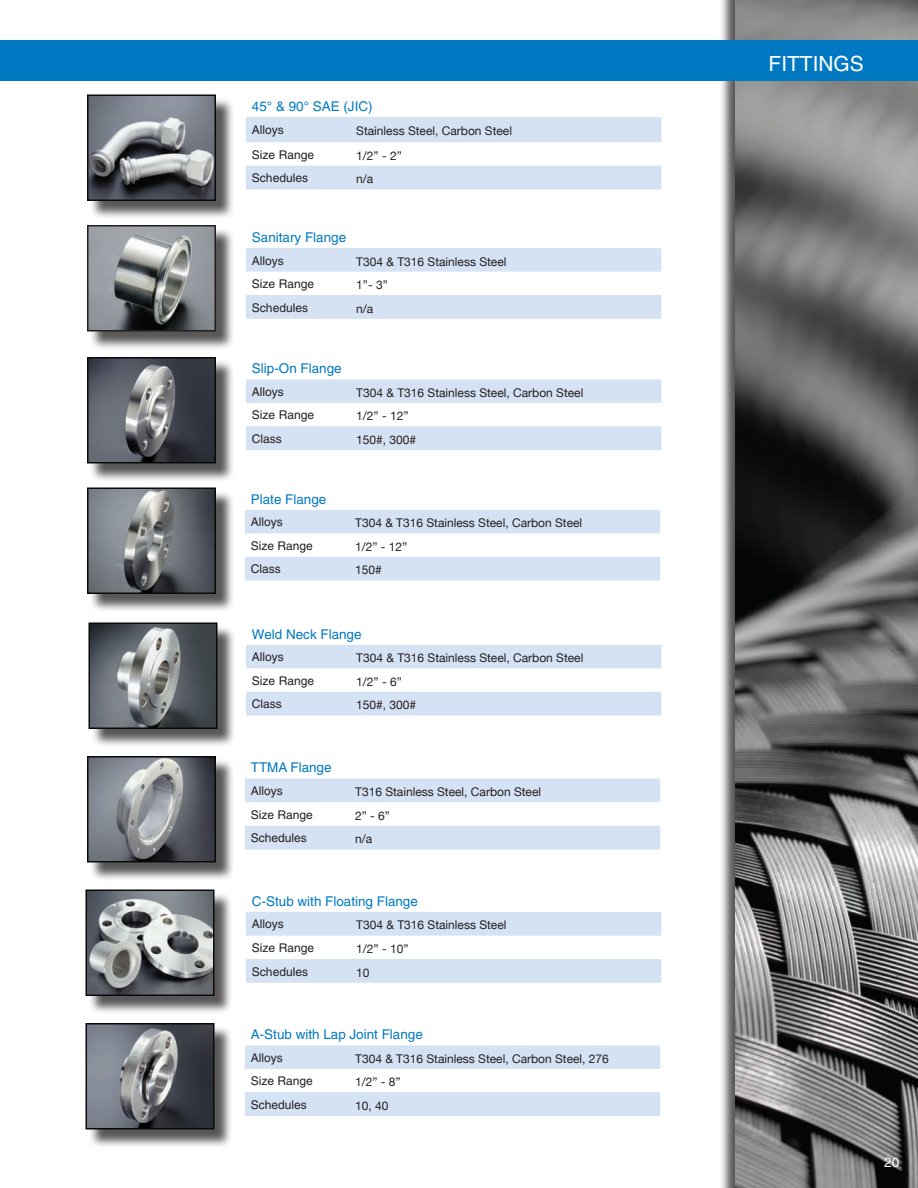
<style>
.page{position:relative;width:918px;height:1188px;background:#fff}
.page>*{position:absolute;margin:0;border:0;box-sizing:border-box;transform-origin:0 0}
.t1{font:20.85px "Helvetica";color:#fff}
.t2{font:13.5px "Helvetica";color:#0079c2}
.t3{font:13.5px "Helvetica";color:#fff}
.t4{font:12px "Helvetica Neue";color:#231f20}
.t5{font:12px "Helvetica";color:#231f20}
.s1{font-family:"Helvetica Neue"}
</style>
<div class="page">
<div style="left:719px;top:0;width:199px;height:1188px;background:#231f20;opacity:.75"></div>
<img style="left:735px;top:0;width:183px;height:1188px">
<div style="left:0;top:40px;width:918px;height:41px;background:#0079c2"></div>
<div style="left:89px;top:97px;width:146px;height:123px;background:#231f20;opacity:.75"></div>
<img style="left:89px;top:96px;width:125px;height:103px">
<div style="left:87px;top:94px;width:129px;height:107px;border:1px solid #090b0a"></div>
<div style="left:89px;top:227px;width:146px;height:123px;background:#231f20;opacity:.75"></div>
<img style="left:89px;top:227px;width:125px;height:102px">
<div style="left:87px;top:225px;width:129px;height:106px;border:1px solid #231f20"></div>
<div style="left:89px;top:359px;width:146px;height:123px;background:#231f20;opacity:.75"></div>
<img style="left:89px;top:359px;width:125px;height:102px">
<div style="left:87px;top:357px;width:129px;height:106px;border:1px solid #090b0a"></div>
<div style="left:89px;top:490px;width:146px;height:123px;background:#231f20;opacity:.75"></div>
<img style="left:89px;top:489px;width:125px;height:103px">
<div style="left:87px;top:487px;width:129px;height:107px;border:1px solid #090b0a"></div>
<div style="left:91px;top:625px;width:145px;height:123px;background:#231f20;opacity:.75"></div>
<img style="left:90px;top:624px;width:125px;height:103px">
<div style="left:88px;top:622px;width:129px;height:107px;border:1px solid #090b0a"></div>
<div style="left:89px;top:758px;width:146px;height:123px;background:#231f20;opacity:.75"></div>
<img style="left:89px;top:758px;width:125px;height:102px">
<div style="left:87px;top:756px;width:129px;height:106px;border:1px solid #090b0a"></div>
<div style="left:88px;top:892px;width:145px;height:123px;background:#231f20;opacity:.75"></div>
<img style="left:88px;top:892px;width:124px;height:102px">
<div style="left:86px;top:890px;width:128px;height:106px;border:1px solid #090b0a"></div>
<div style="left:88px;top:1025px;width:145px;height:123px;background:#231f20;opacity:.75"></div>
<img style="left:88px;top:1025px;width:124px;height:102px">
<div style="left:86px;top:1023px;width:128px;height:106px;border:1px solid #090b0a"></div>
<svg style="left:246px;top:117px;width:415px;height:72px"></svg>
<svg style="left:246px;top:248px;width:415px;height:71px"></svg>
<svg style="left:246px;top:379px;width:415px;height:71px"></svg>
<svg style="left:245px;top:510px;width:415px;height:71px"></svg>
<svg style="left:246px;top:645px;width:415px;height:71px"></svg>
<svg style="left:245px;top:778px;width:415px;height:72px"></svg>
<svg style="left:246px;top:912px;width:415px;height:71px"></svg>
<svg style="left:245px;top:1045px;width:415px;height:71px"></svg>
<p class="t2" style="left:252px;top:99px;width:71px">45<span class="s1">°</span> &amp; 90<span class="s1">°</span> SAE</p>
<p class="t2" style="left:344px;top:99px;width:31px">(JIC)</p>
<p class="t5" style="left:252px;top:123px;width:34px">Alloys</p>
<p class="t4" style="left:356px;top:122px;width:157px">Stainless Steel, Carbon Steel</p>
<p class="t5" style="left:252px;top:147px;width:64px">Size Range</p>
<p class="t4" style="left:356px;top:147px;width:47px">1/2” - 2”</p>
<p class="t5" style="left:252px;top:171px;width:58px">Schedules</p>
<p class="t4" style="left:356px;top:170px;width:19px">n/a</p>
<p class="t2" style="left:252px;top:230px;width:96px">Sanitary Flange</p>
<p class="t5" style="left:252px;top:253px;width:34px">Alloys</p>
<p class="t4" style="left:356px;top:253px;width:152px">T304 &amp; T316 Stainless Steel</p>
<p class="t5" style="left:252px;top:277px;width:64px">Size Range</p>
<p class="t4" style="left:356px;top:276px;width:33px">1”- 3”</p>
<p class="t5" style="left:252px;top:300px;width:58px">Schedules</p>
<p class="t4" style="left:356px;top:300px;width:19px">n/a</p>
<p class="t2" style="left:252px;top:361px;width:91px">Slip-On Flange</p>
<p class="t5" style="left:252px;top:385px;width:34px">Alloys</p>
<p class="t4" style="left:356px;top:384px;width:229px">T304 &amp; T316 Stainless Steel, Carbon Steel</p>
<p class="t5" style="left:252px;top:408px;width:64px">Size Range</p>
<p class="t4" style="left:356px;top:407px;width:54px">1/2” - 12”</p>
<p class="t5" style="left:252px;top:432px;width:31px">Class</p>
<p class="t4" style="left:356px;top:431px;width:62px">150#, 300#</p>
<p class="t2" style="left:251px;top:491px;width:77px">Plate Flange</p>
<p class="t5" style="left:251px;top:515px;width:34px">Alloys</p>
<p class="t4" style="left:355px;top:514px;width:229px">T304 &amp; T316 Stainless Steel, Carbon Steel</p>
<p class="t5" style="left:251px;top:539px;width:64px">Size Range</p>
<p class="t4" style="left:355px;top:538px;width:54px">1/2” - 12”</p>
<p class="t5" style="left:251px;top:562px;width:31px">Class</p>
<p class="t4" style="left:355px;top:561px;width:28px">150#</p>
<p class="t2" style="left:252px;top:626px;width:111px">Weld Neck Flange</p>
<p class="t5" style="left:252px;top:650px;width:34px">Alloys</p>
<p class="t4" style="left:356px;top:649px;width:229px">T304 &amp; T316 Stainless Steel, Carbon Steel</p>
<p class="t5" style="left:252px;top:674px;width:64px">Size Range</p>
<p class="t4" style="left:356px;top:673px;width:47px">1/2” - 6”</p>
<p class="t5" style="left:252px;top:697px;width:31px">Class</p>
<p class="t4" style="left:356px;top:696px;width:62px">150#, 300#</p>
<p class="t2" style="left:251px;top:760px;width:82px">TTMA Flange</p>
<p class="t5" style="left:251px;top:784px;width:34px">Alloys</p>
<p class="t4" style="left:355px;top:783px;width:188px">T316 Stainless Steel, Carbon Steel</p>
<p class="t5" style="left:251px;top:807px;width:64px">Size Range</p>
<p class="t4" style="left:355px;top:807px;width:36px">2” - 6”</p>
<p class="t5" style="left:251px;top:831px;width:58px">Schedules</p>
<p class="t4" style="left:355px;top:830px;width:19px">n/a</p>
<p class="t2" style="left:252px;top:893px;width:167px">C-Stub with Floating Flange</p>
<p class="t5" style="left:252px;top:917px;width:34px">Alloys</p>
<p class="t4" style="left:356px;top:917px;width:152px">T304 &amp; T316 Stainless Steel</p>
<p class="t5" style="left:252px;top:941px;width:64px">Size Range</p>
<p class="t4" style="left:356px;top:940px;width:54px">1/2” - 10”</p>
<p class="t5" style="left:252px;top:964px;width:58px">Schedules</p>
<p class="t4" style="left:356px;top:964px;width:15px">10</p>
<p class="t2" style="left:251px;top:1027px;width:173px">A-Stub with Lap Joint Flange</p>
<p class="t5" style="left:251px;top:1051px;width:34px">Alloys</p>
<p class="t4" style="left:355px;top:1050px;width:255px">T304 &amp; T316 Stainless Steel, Carbon Steel, 276</p>
<p class="t5" style="left:251px;top:1074px;width:64px">Size Range</p>
<p class="t4" style="left:355px;top:1073px;width:47px">1/2” - 8”</p>
<p class="t5" style="left:251px;top:1098px;width:58px">Schedules</p>
<p class="t4" style="left:355px;top:1097px;width:35px">10, 40</p>
<h1 class="t1" style="left:769px;top:52px;width:97px">Fittings</h1>
<p class="t3" style="left:884px;top:1154px;width:16px">20</p>
</div>
